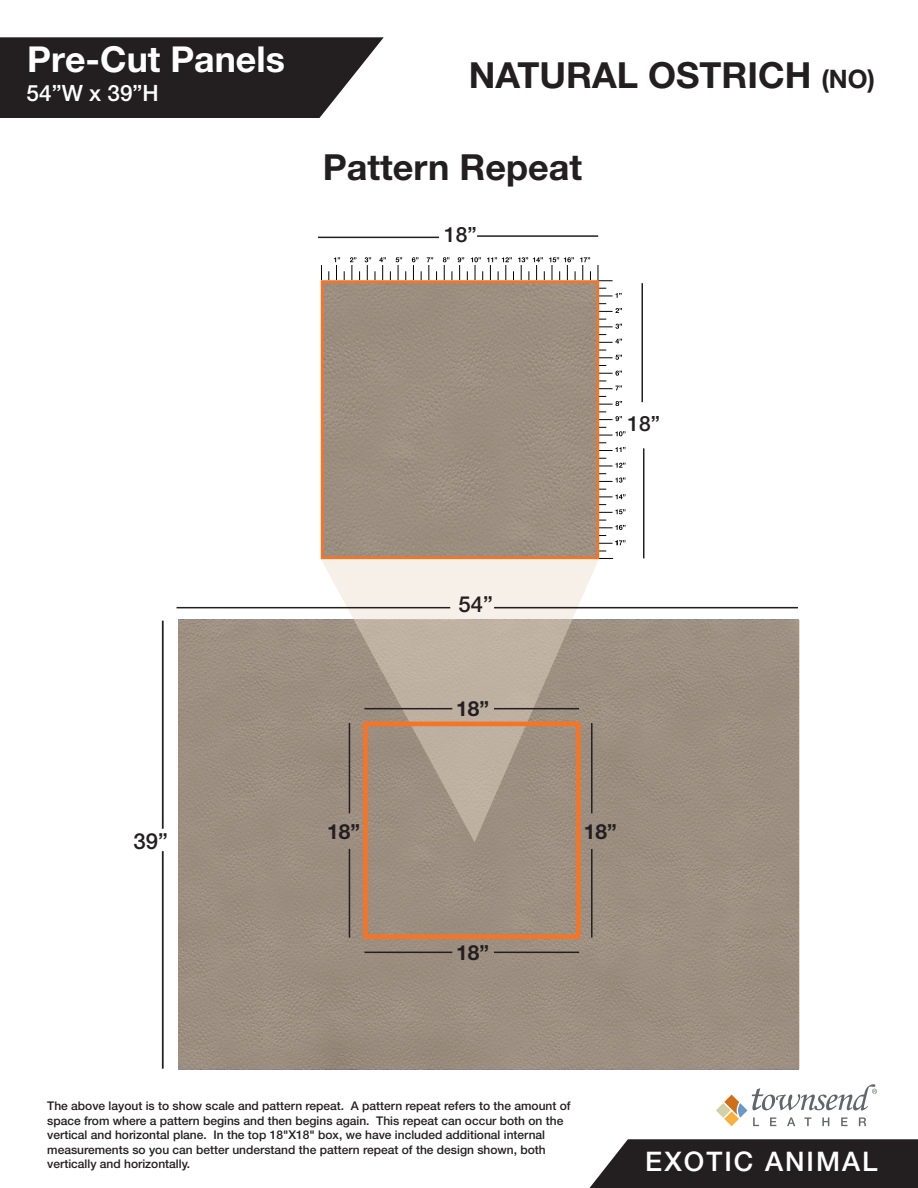
<style>
.page{position:relative;width:918px;height:1188px;background:#fff}
.page>*{position:absolute;margin:0;border:0;box-sizing:border-box;transform-origin:0 0}
.t1{font:700 36px "Helvetica Neue LT Pro";color:#231f20}
.t2{font:700 35.7px "Helvetica Neue LT Pro";color:#fff}
.t3{font:500 27px "Helvetica Neue LT Pro";letter-spacing:.075em;color:#fff}
.t4{font:500 22.5px "Helvetica Neue LT Pro";color:#fff}
.t5{font:500 22.05px "Helvetica Neue LT Pro";color:#231f20}
.t6{font:500 21px "Helvetica Neue LT Pro";color:#231f20}
.t7{font:700 20.85px "Helvetica Neue LT Pro";color:#231f20}
.t8{font:500 12px/14.4px "Helvetica Neue LT Pro";color:#231f20}
.s1{font-size:25.5px}
</style>
<div class="page">
<div style="left:322px;top:282px;width:276px;height:276px;background:#9c8f81"></div>
<div style="left:178px;top:620px;width:622px;height:449px;background:#9c8f81"></div>
<svg style="left:0;top:37px;width:384px;height:81px;background:#363233"></svg>
<svg style="left:716px;top:1084px;width:161px;height:42px"></svg>
<svg style="left:321px;top:559px;width:278px;height:283px"></svg>
<hr style="left:349px;top:723px;width:1px;height:90px;background:#231f20">
<hr style="left:349px;top:849px;width:1px;height:89px;background:#231f20">
<hr style="left:591px;top:723px;width:2px;height:90px;background:#231f20">
<hr style="left:591px;top:849px;width:2px;height:89px;background:#231f20">
<hr style="left:494px;top:708px;width:85px;height:1px;background:#231f20">
<hr style="left:364px;top:708px;width:88px;height:1px;background:#231f20">
<hr style="left:494px;top:952px;width:85px;height:1px;background:#231f20">
<hr style="left:364px;top:952px;width:88px;height:1px;background:#231f20">
<hr style="left:318px;top:237px;width:121px;height:1px;background:#231f20">
<hr style="left:643px;top:448px;width:1px;height:110px;background:#231f20">
<hr style="left:641px;top:283px;width:2px;height:119px;background:#231f20">
<hr style="left:477px;top:235px;width:121px;height:2px;background:#231f20">
<div style="left:363px;top:722px;width:218px;height:217px;border:5px solid #f47527"></div>
<svg style="left:321px;top:265px;width:1px;height:15px"></svg>
<svg style="left:597px;top:265px;width:16px;height:16px"></svg>
<svg style="left:328px;top:257px;width:78px;height:23px"></svg>
<svg style="left:412px;top:257px;width:25px;height:23px"></svg>
<svg style="left:443px;top:257px;width:148px;height:23px"></svg>
<svg style="left:599px;top:288px;width:23px;height:25px"></svg>
<svg style="left:599px;top:319px;width:23px;height:25px"></svg>
<svg style="left:599px;top:350px;width:23px;height:40px"></svg>
<svg style="left:599px;top:396px;width:23px;height:10px"></svg>
<svg style="left:599px;top:412px;width:23px;height:9px"></svg>
<svg style="left:599px;top:427px;width:26px;height:9px"></svg>
<svg style="left:599px;top:442px;width:26px;height:10px"></svg>
<svg style="left:599px;top:458px;width:26px;height:25px"></svg>
<svg style="left:599px;top:489px;width:26px;height:25px"></svg>
<svg style="left:599px;top:520px;width:26px;height:39px"></svg>
<div style="left:321px;top:280px;width:278px;height:279px;border:3px solid #f47527"></div>
<hr style="left:162px;top:851px;width:2px;height:218px;background:#231f20">
<hr style="left:162px;top:621px;width:2px;height:208px;background:#231f20">
<hr style="left:177px;top:607px;width:273px;height:1px;background:#231f20">
<hr style="left:494px;top:607px;width:304px;height:1px;background:#231f20">
<svg style="left:589px;top:1139px;width:329px;height:49px;background:#312d2e"></svg>
<h2 class="t2" style="left:27px;top:37px;width:259px">Pre-Cut Panels</h2>
<h3 class="t4" style="left:27px;top:79px;width:134px">54”W x 39”H</h3>
<h1 class="t1" style="left:469px;top:53px;width:408px">NATURAL OSTRICH <span class="s1">(NO)</span></h1>
<h1 class="t1" style="left:323px;top:145px;width:261px">Pattern Repeat</h1>
<h3 class="t6" style="left:444px;top:221px;width:34px">18”</h3>
<h3 class="t5" style="left:133px;top:828px;width:36px">39”</h3>
<h3 class="t6" style="left:627px;top:411px;width:34px">18”</h3>
<h3 class="t5" style="left:458px;top:591px;width:36px">54”</h3>
<h3 class="t7" style="left:456px;top:696px;width:34px">18”</h3>
<h3 class="t7" style="left:327px;top:818px;width:34px">18”</h3>
<h3 class="t7" style="left:584px;top:818px;width:34px">18”</h3>
<h3 class="t7" style="left:456px;top:940px;width:34px">18”</h3>
<p class="t8" style="left:47px;top:1099px;width:525px">The above layout is to show scale and pattern repeat. A pattern repeat refers to the amount of space from where a pattern begins and then begins again. This repeat can occur both on the vertical and horizontal plane. In the top 18"X18" box, we have included additional internal measurements so you can better understand the pattern repeat of the design shown, both vertically and horizontally.</p>
<h3 class="t3" style="left:645px;top:1145px;width:234px">EXOTIC ANIMAL</h3>
</div>
